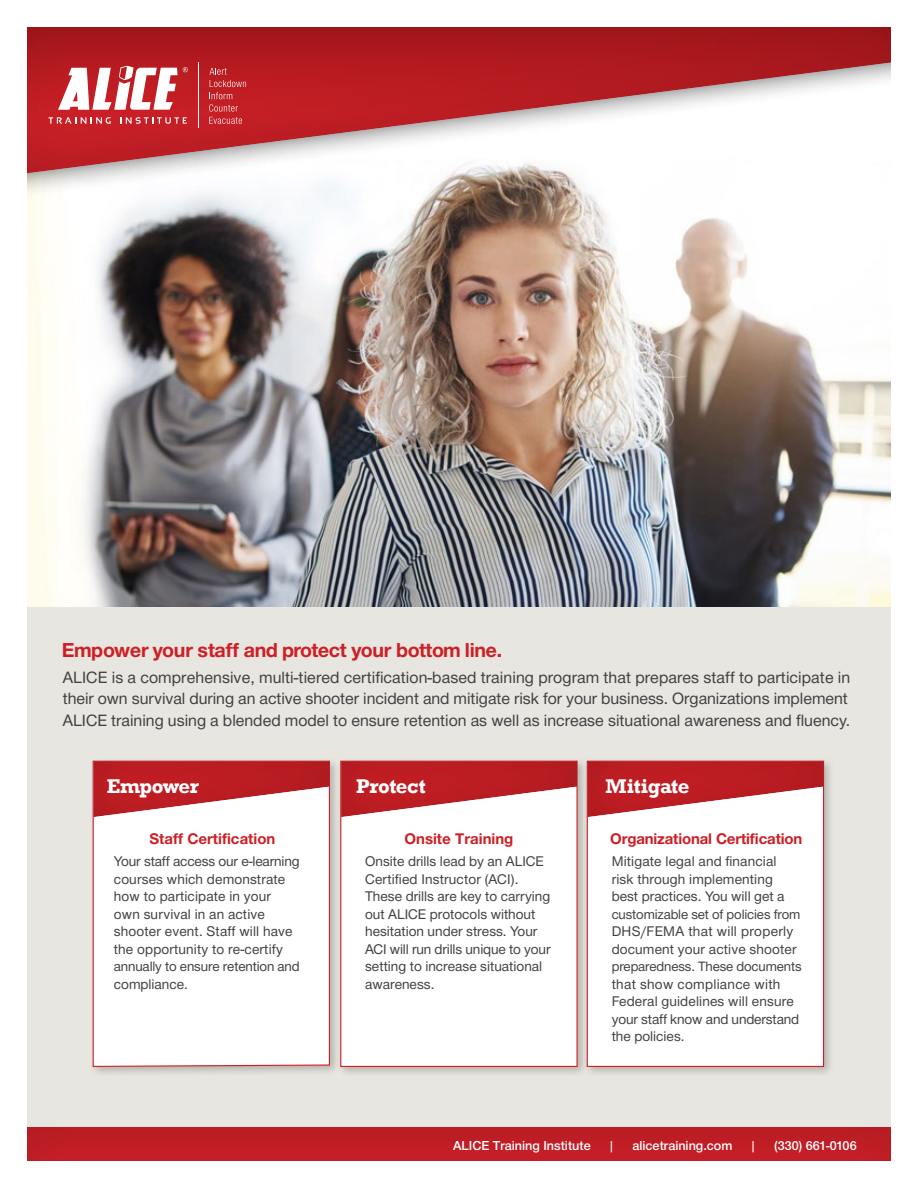
<style>
.page{position:relative;width:918px;height:1188px;background:#fff}
.page>*{position:absolute;margin:0;border:0;box-sizing:border-box;transform-origin:0 0}
.t1{font:21px "Helvetica Neue H75";letter-spacing:-.02em;color:#cd2026}
.t2{font:700 20.4px "Rockwell";letter-spacing:-.02em;color:#fff}
.t3{font:16.95px/21.6px "Helvetica Neue H55";color:#414042}
.t4{font:16.05px "Helvetica Neue H75";color:#cd2026}
.t5{font:14.55px/17.4px "Helvetica Neue H55";letter-spacing:.01em;color:#414042}
.t6{font:14.25px "Helvetica Neue H55";letter-spacing:-.01em;color:#414042}
.t7{font:14.1px "Helvetica Neue H55";letter-spacing:-.01em;color:#414042}
.t8{font:13.5px "Helvetica Neue H65";color:#fff}
</style>
<div class="page">
<img style="left:27px;top:27px;width:864px;height:1134px">
<h1 class="t1" style="left:62px;top:636px;width:442px">Empower your staff and protect your bottom line.</h1>
<p class="t3" style="left:63px;top:668px;width:789px">ALICE is a comprehensive, multi-tiered certification-based training program that prepares staff to participate in their own survival during an active shooter incident and mitigate risk for your business. Organizations implement<br>ALICE training using a blended model to ensure retention as well as increase situational awareness and fluency.</p>
<h2 class="t2" style="left:107px;top:773px;width:94px">Empower</h2>
<p class="t4" style="left:149px;top:828px;width:127px">Staff Certification</p>
<p class="t5" style="left:114px;top:854px;width:187px">Your staff access our e-learning courses which demonstrate how to participate in your own survival in an active shooter event. Staff will have the opportunity to re-certify</p>
<p class="t6" style="left:114px;top:957px;width:187px">annually to ensure retention and</p>
<p class="t5" style="left:114px;top:976px;width:76px">compliance.</p>
<h2 class="t2" style="left:356px;top:773px;width:71px">Protect</h2>
<p class="t4" style="left:405px;top:828px;width:110px">Onsite Training</p>
<p class="t5" style="left:365px;top:854px;width:187px">Onsite drills lead by an ALICE<br>Certified Instructor (ACI).<br>These drills are key to carrying out ALICE protocols without hesitation under stress. Your<br>ACI will run drills unique to your setting to increase situational awareness.</p>
<h2 class="t2" style="left:606px;top:773px;width:85px">Mitigate</h2>
<p class="t4" style="left:610px;top:828px;width:194px">Organizational Certification</p>
<p class="t5" style="left:612px;top:854px;width:174px">Mitigate legal and financial risk through implementing best practices. You will get a</p>
<p class="t7" style="left:612px;top:905px;width:190px">customizable set of policies from</p>
<p class="t5" style="left:612px;top:924px;width:187px">DHS/FEMA that will properly document your active shooter</p>
<p class="t7" style="left:612px;top:957px;width:191px">preparedness. These documents</p>
<p class="t5" style="left:612px;top:976px;width:189px">that show compliance with<br>Federal guidelines will ensure your staff know and understand the policies.</p>
<p class="t8" style="left:453px;top:1136px;width:139px">ALICE Training Institute</p>
<p class="t8" style="left:608px;top:1136px;width:8px">|</p>
<p class="t8" style="left:633px;top:1136px;width:101px">alicetraining.com</p>
<p class="t8" style="left:750px;top:1136px;width:8px">|</p>
<p class="t8" style="left:774px;top:1136px;width:84px">(330) 661-0106</p>
</div>
